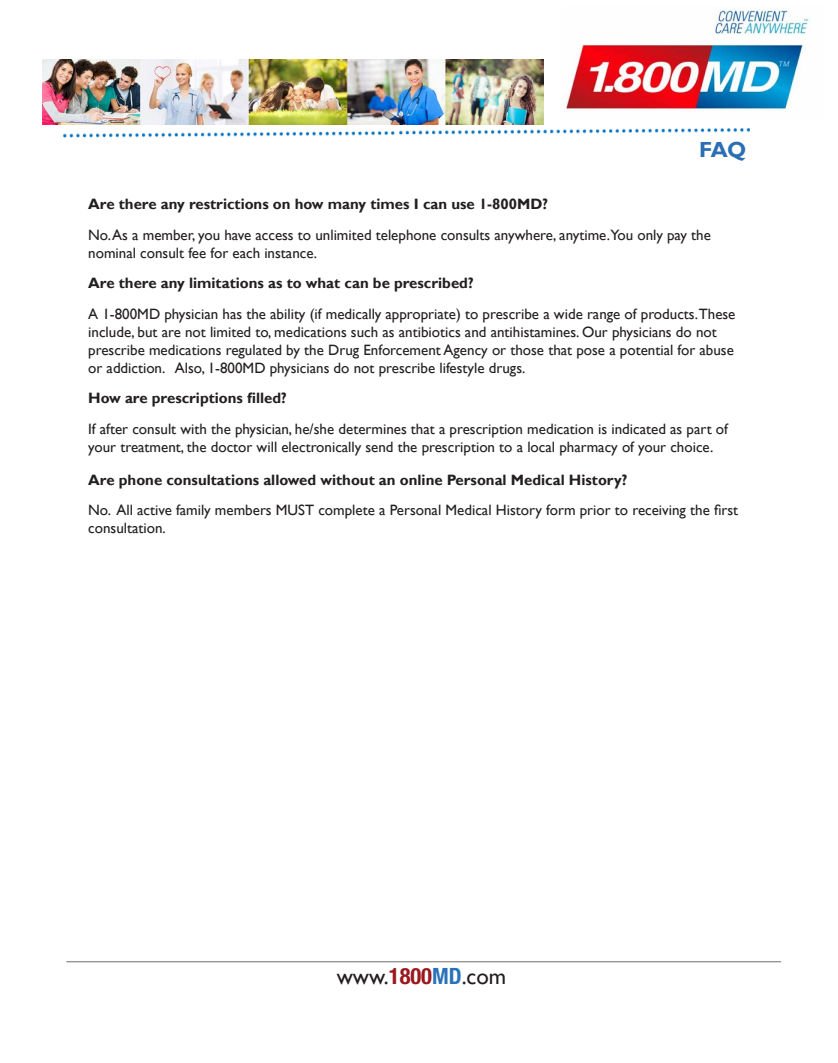
<style>
.page{position:relative;width:838px;height:1063px;background:#fff}
.page>*{position:absolute;margin:0;border:0;box-sizing:border-box;transform-origin:0 0}
.t1{font:22.5px "Gill Sans";color:#231f20}
.t2{font:700 21.88px "Gill Sans";color:#2b6eb3}
.t3{font:15px/18px "Gill Sans";color:#231f20}
.t4{font:700 15px "Gill Sans";color:#231f20}
.s1{font-family:"Helvetica Neue LT Std";font-weight:700;font-stretch:condensed;color:#991a1e}
.s2{font-family:"Helvetica Neue LT Std";font-weight:700;font-stretch:condensed;color:#2972b9}
</style>
<div class="page">
<img style="left:566px;top:6px;width:244px;height:106px">
<img style="left:63px;top:131px;width:332px;height:7px">
<img style="left:399px;top:128px;width:350px;height:7px">
<hr style="left:66px;top:961px;width:715px;height:1px;background:#8d8d8c">
<img style="left:43px;top:59px;width:500px;height:65px">
<h2 class="t2" style="left:699px;top:136px;width:49px">FAQ</h2>
<p class="t4" style="left:88px;top:195px;width:461px">Are there any restrictions on how many times I can use 1-800MD?</p>
<p class="t3" style="left:88px;top:226px;width:624px">No. As a member, you have access to unlimited telephone consults anywhere, anytime.You only pay the nominal consult fee for each instance.</p>
<p class="t4" style="left:88px;top:274px;width:387px">Are there any limitations as to what can be prescribed?</p>
<p class="t3" style="left:88px;top:305px;width:648px">A 1-800MD physician has the ability (if medically appropriate) to prescribe a wide range of products.These include, but are not limited to, medications such as antibiotics and antihistamines. Our physicians do not prescribe medications regulated by the Drug Enforcement Agency or those that pose a potential for abuse or addiction. Also, 1-800MD physicians do not prescribe lifestyle drugs.</p>
<p class="t4" style="left:88px;top:389px;width:200px">How are prescriptions filled?</p>
<p class="t3" style="left:88px;top:420px;width:641px">If after consult with the physician, he/she determines that a prescription medication is indicated as part of your treatment, the doctor will electronically send the prescription to a local pharmacy of your choice.</p>
<p class="t4" style="left:88px;top:471px;width:540px">Are phone consultations allowed without an online Personal Medical History?</p>
<p class="t3" style="left:88px;top:501px;width:651px">No. All active family members MUST complete a Personal Medical History form prior to receiving the first consultation.</p>
<h1 class="t1" style="left:337px;top:963px;width:171px">www.<span class="s1">1800</span><span class="s2">MD</span>.com</h1>
</div>
